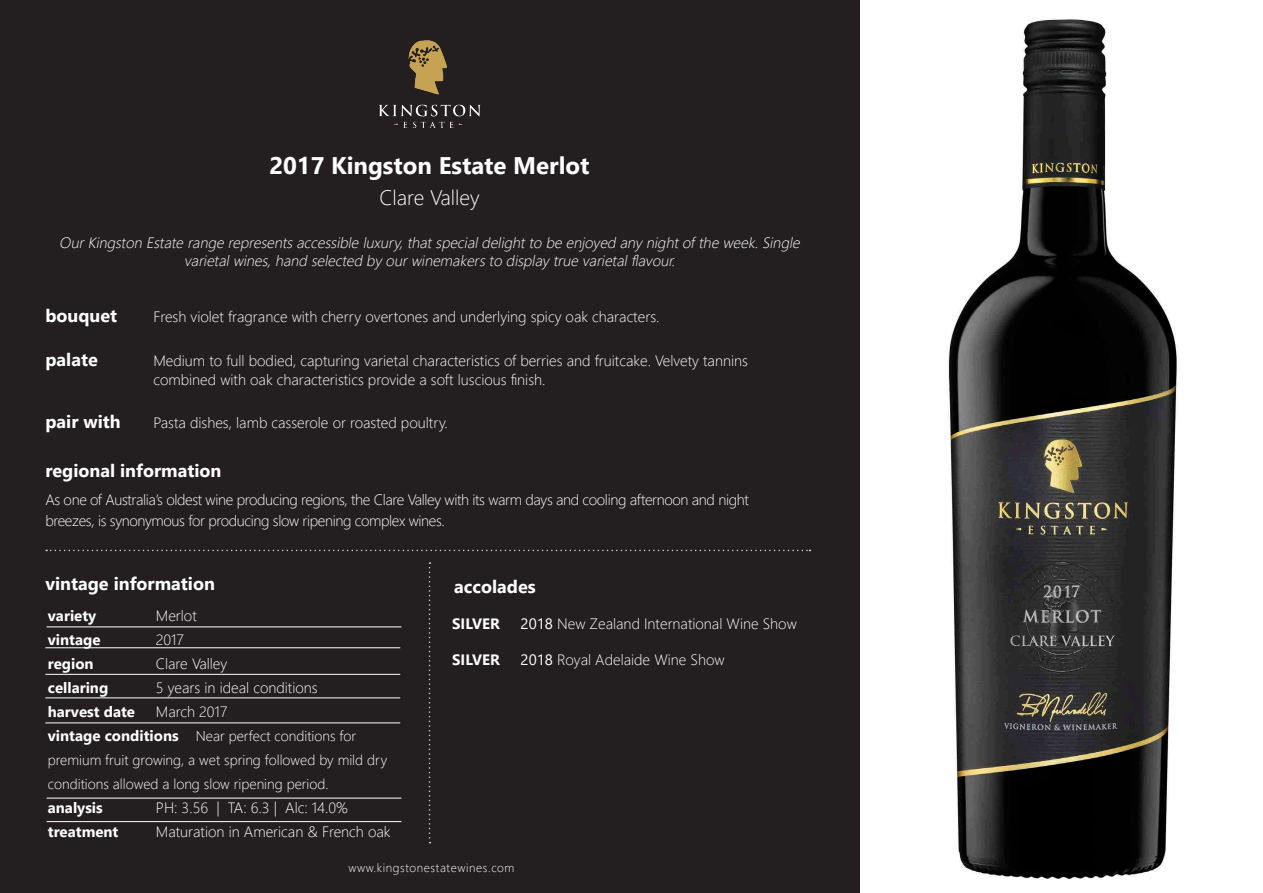
<style>
.page{position:relative;width:1263px;height:893px;background:#fff}
.page>*{position:absolute;margin:0;border:0;box-sizing:border-box;transform-origin:0 0}
.t1{font:700 24px "Gadugi";color:#fff}
.t2{font:300 21px "Segoe UI";color:#fff}
.t3{font:700 18px "Gadugi";color:#fff}
.t4{font:300 15px "Segoe UI";color:#fff}
.t5{font:italic 300 15px/18px "Segoe UI";color:#fff;text-align:center}
.t6{font:300 15px/21px "Segoe UI";letter-spacing:-.025em;color:#fff}
.t7{font:700 15px "Gadugi";color:#fff}
.t8{font:700 15px "Segoe UI";color:#fff}
.t9{font:300 14.25px/24px "Segoe UI";color:#fff}
.t10{font:300 12px "Segoe UI";letter-spacing:.05em;color:#fff}
.s1{font-family:"Gadugi";font-weight:700;font-size:15px}
.s2{font-weight:400}
</style>
<div class="page">
<div style="left:0;top:0;width:859px;height:893px;background:#231f20"></div>
<hr style="left:45px;top:647px;width:355px;height:1px;background:#fff">
<hr style="left:45px;top:674px;width:355px;height:1px;background:#fff">
<hr style="left:45px;top:698px;width:355px;height:1px;background:#fff">
<hr style="left:45px;top:723px;width:355px;height:1px;background:#fff">
<hr style="left:47px;top:821px;width:354px;height:1px;background:#fff">
<hr style="left:47px;top:627px;width:354px;height:1px;background:#fff">
<hr style="left:47px;top:798px;width:354px;height:1px;background:#fff">
<img style="left:378px;top:40px;width:102px;height:87px">
<svg style="left:46px;top:550px;width:764px;height:1px"></svg>
<svg style="left:429px;top:562px;width:1px;height:281px"></svg>
<img style="left:948px;top:19px;width:230px;height:861px">
<p class="t1" style="left:269px;top:151px;width:322px">2017 Kingston Estate Merlot</p>
<p class="t2" style="left:379px;top:178px;width:102px">Clare Valley</p>
<p class="t5" style="left:59px;top:232px;width:746px">OurKingstonEstaterangerepresentsaccessibleluxury,thatspecialdelightto beenjoyed anynightoftheweek.Single varietal wines, hand selected by our winemakers to display true varietal flavour.</p>
<p class="t3" style="left:45px;top:305px;width:73px">bouquet</p>
<p class="t4" style="left:153px;top:303px;width:508px">Fresh violet fragrance with cherry overtones and underlying spicy oak characters.</p>
<p class="t3" style="left:45px;top:348px;width:54px">palate</p>
<p class="t4" style="left:153px;top:346px;width:596px">Medium to full bodied, capturing varietal characteristics of berries and fruitcake. Velvety tannins</p>
<p class="t4" style="left:153px;top:366px;width:394px">combined with oak characteristics provide a soft luscious finish.</p>
<p class="t3" style="left:45px;top:411px;width:77px">pair with</p>
<p class="t4" style="left:153px;top:409px;width:296px">Pasta dishes, lamb casserole or roasted poultry.</p>
<p class="t3" style="left:45px;top:460px;width:178px">regional information</p>
<p class="t6" style="left:45px;top:488px;width:705px">As one of Australia’s oldest wine producing regions, the Clare Valley with its warm days and cooling afternoon and night breezes, is synonymous for producing slow ripening complex wines.</p>
<p class="t3" style="left:45px;top:573px;width:171px">vintage information</p>
<p class="t7" style="left:48px;top:607px;width:50px">variety</p>
<p class="t4" style="left:156px;top:602px;width:42px">Merlot</p>
<p class="t7" style="left:48px;top:631px;width:54px">vintage</p>
<p class="t4" style="left:156px;top:626px;width:30px">2017</p>
<p class="t7" style="left:48px;top:655px;width:47px">region</p>
<p class="t4" style="left:156px;top:650px;width:73px">Clare Valley</p>
<p class="t7" style="left:48px;top:679px;width:62px">cellaring</p>
<p class="t4" style="left:156px;top:674px;width:163px">5 years in ideal conditions</p>
<p class="t7" style="left:48px;top:703px;width:89px">harvest date</p>
<p class="t4" style="left:156px;top:698px;width:73px">March 2017</p>
<p class="t9" style="left:48px;top:723px;width:341px"><span class="s1">vintage conditions</span> Near perfect conditions for premium fruit growing, a wet spring followed by mild dry conditions allowed a long slow ripening period.</p>
<p class="t7" style="left:48px;top:799px;width:57px">analysis</p>
<p class="t4" style="left:156px;top:794px;width:194px">PH: 3.56 | TA: 6.3 | Alc: 14.0%</p>
<p class="t7" style="left:48px;top:823px;width:72px">treatment</p>
<p class="t4" style="left:156px;top:818px;width:236px">Maturation in American &amp; French oak</p>
<p class="t3" style="left:454px;top:575px;width:83px">accolades</p>
<p class="t8" style="left:452px;top:609px;width:49px">SILVER</p>
<p class="t4" style="left:521px;top:609px;width:278px"><span class="s2">2018</span> New Zealand International Wine Show</p>
<p class="t8" style="left:452px;top:645px;width:49px">SILVER</p>
<p class="t4" style="left:521px;top:645px;width:205px"><span class="s2">2018</span> Royal Adelaide Wine Show</p>
<p class="t10" style="left:348px;top:856px;width:168px">www.kingstonestatewines.com</p>
</div>
